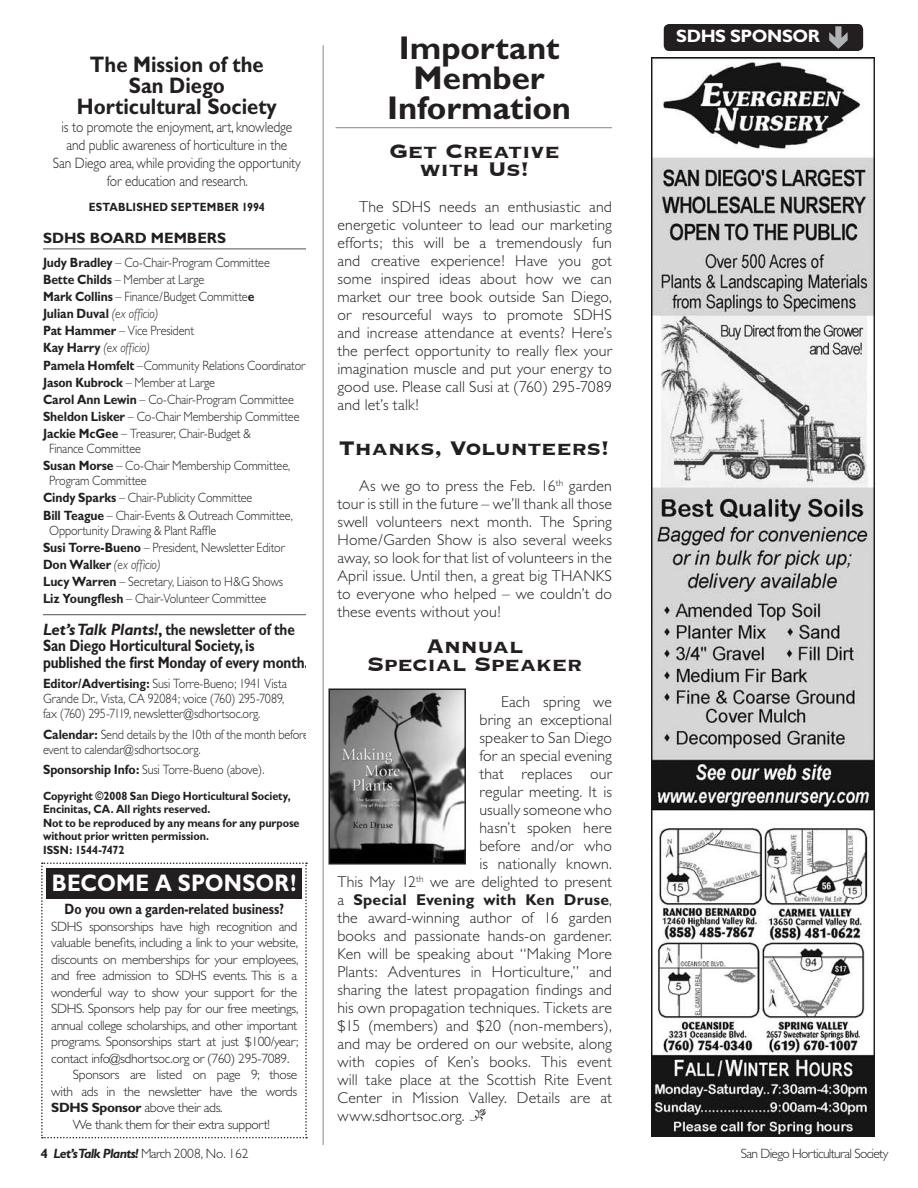
<style>
.page{position:relative;width:918px;height:1188px;background:#fff}
.page>*{position:absolute;margin:0;border:0;box-sizing:border-box;transform-origin:0 0}
.t1{font:700 33px/30px "Gill Sans";letter-spacing:-.005em;color:#231f20;text-align:center}
.t2{font:700 25.5px/18px "Copperplate";letter-spacing:-.015em;color:#231f20;text-align:center}
.t3{font:700 24px "Gill Sans";letter-spacing:.005em;color:#fff;scale:.9 1}
.t4{font:700 22.5px/21px "Gill Sans";color:#231f20;text-align:center;scale:.9 1}
.t5{font:700 18px "Gill Sans";letter-spacing:-.025em;color:#fff}
.t6{font:700 16.5px/16.5px "Gill Sans";letter-spacing:-.01em;color:#231f20}
.t7{font:300 15.75px/18px "Gill Sans";letter-spacing:.01em;color:#231f20;text-align:justify}
.t8{font:700 15.75px "Gill Sans";letter-spacing:.01em;color:#231f20}
.t9{font:300 15px/18px "Gill Sans";letter-spacing:-.01em;color:#231f20;text-align:center;scale:.9 1}
.t10{font:700 15px "Gill Sans";letter-spacing:-.005em;color:#231f20;scale:.82 1}
.t11{font:700 15px "Gill Sans";letter-spacing:-.005em;color:#231f20}
.t12{font:300 13.5px/17.1px "Gill Sans";letter-spacing:-.015em;color:#231f20;scale:.9 1}
.t13{font:300 13.5px "Gill Sans";letter-spacing:-.015em;color:#231f20}
.t14{font:italic 700 13.5px "Gill Sans";letter-spacing:-.05em;color:#231f20}
.t15{font:300 13.5px "Gill Sans";letter-spacing:-.05em;color:#231f20}
.t16{font:700 12px/13.5px "Gill Sans";letter-spacing:-.005em;color:#231f20;scale:.9 1}
.t17{font:700 12px "Gill Sans";letter-spacing:.025em;color:#231f20;scale:.9 1}
.s1{font-weight:700}
.s2{font-style:italic}
.s3{font-weight:300}
.s4{font-family:"Type Embellishments Three Plain";font-weight:400;font-size:18px}
.s5{font-style:normal}
.s6{font-weight:300;font-style:normal}
</style>
<div class="page">
<svg style="left:41px;top:862px;width:266px;height:276px"></svg>
<hr style="left:43px;top:248px;width:263px;height:1px;background:#636366">
<hr style="left:43px;top:614px;width:263px;height:1px;background:#636366">
<hr style="left:336px;top:127px;width:276px;height:1px;background:#939598">
<div style="left:664px;top:24px;width:199px;height:27px;background:#231f20;border-radius:5px"></div>
<svg style="left:829px;top:26px;width:19px;height:23px"></svg>
<img style="left:651px;top:57px;width:224px;height:1080px">
<hr style="left:323px;top:45px;width:1px;height:1100px;background:#939598">
<img style="left:331px;top:691px;width:132px;height:171px">
<div style="left:328px;top:688px;width:138px;height:177px;border:2px solid #231f20"></div>
<h3 class="t4" style="left:77px;top:54px;width:224px">The Mission of the<br>San Diego<br>Horticultural Society</h3>
<p class="t9" style="left:53px;top:118px;width:277px">is to promote the enjoyment, art, knowledge and public awareness of horticulture in the<br>San Diego area, while providing the opportunity for education and research.</p>
<p class="t16" style="left:89px;top:200px;width:25px">ESTAB</p>
<p class="t17" style="left:126px;top:200px;width:110px">LISHED SEPTEMBER</p>
<p class="t16" style="left:242px;top:200px;width:27px">1994</p>
<p class="t11" style="left:43px;top:229px;width:155px">SDHS BOARD MEMBER</p>
<p class="t11" style="left:217px;top:229px;width:11px">S</p>
<p class="t12" style="left:43px;top:254px;width:293px"><span class="s1">Judy Bradley</span> – Co-Chair-Program Committee<br><span class="s1">Bette Childs</span> – Member at Large<br><span class="s1">Mark Collins</span> – Finance/Budget Committe<span class="s1">e<br>Julian Duval</span> <span class="s2">(ex officio)<br></span><span class="s1">Pat Hammer</span> – Vice President<br><span class="s1">Kay Harry</span> <span class="s2">(ex officio)<br></span><span class="s1">Pamela Homfelt</span> –Community Relations Coordinator <span class="s1">Jason Kubrock</span> – Member at Large<br><span class="s1">Carol Ann Lewin</span> – Co-Chair-Program Committee <span class="s1">Sheldon Lisker</span> – Co-Chair Membership Committee <span class="s1">Jackie McGee</span> – Treasurer, Chair-Budget &amp;</p>
<p class="t12" style="left:43px;top:440px;width:276px;text-indent:6px">Finance Committee<br><span class="s1">Susan Morse</span> – Co-Chair Membership Committee,</p>
<p class="t12" style="left:43px;top:472px;width:279px;text-indent:6px">Program Committee<br><span class="s1">Cindy Sparks</span> – Chair-Publicity Committee<br><span class="s1">Bill Teague</span> – Chair-Events &amp; Outreach Committee,</p>
<p class="t12" style="left:43px;top:522px;width:270px;text-indent:6px">Opportunity Drawing &amp; Plant Raffle<br><span class="s1">Susi Torre-Bueno</span> – President, Newsletter Editor <span class="s1">Don Walker</span> <span class="s2">(ex officio)<br></span><span class="s1">Lucy Warren</span> – Secretary, Liaison to H&amp;G Shows <span class="s1">Liz Youngflesh</span> – Chair-Volunteer Committee</p>
<p class="t6" style="left:43px;top:621px;width:267px"><span class="s2">Let’s Talk Plants!</span>, the newsletter of the<br>San Diego Horticultural Society, is published the first Monday of every month.</p>
<p class="t12" style="left:43px;top:676px;width:273px;line-height:15px"><span class="s1">Editor/Advertising:</span> Susi Torre-Bueno; 1941 Vista<br>Grande Dr., Vista, CA 92084; voice (760) 295-7089, fax (760) 295-7119, newsletter@sdhortsoc.org.</p>
<p class="t12" style="left:43px;top:727px;width:297px;line-height:15px"><span class="s1">Calendar:</span> Send details by the 10th of the month before event to calendar@sdhortsoc.org.</p>
<p class="t12" style="left:43px;top:761px;width:248px"><span class="s1">Sponsorship I nfo:</span> Susi Torre-Bueno (above).</p>
<p class="t16" style="left:43px;top:789px;width:287px">Copyright ©2008 San Diego Horticultural Society, Encinitas, CA. All rights reserved.<br>Not to be reproduced by any means for any purpose without prior written permission.<br>I SSN: 1544-7472</p>
<h3 class="t3" style="left:52px;top:869px;width:273px">BECOME A SPONSOR!</h3>
<p class="t10" style="left:65px;top:901px;width:269px">Do you own a garden-related business?</p>
<p class="t13" style="left:51px;top:919px;width:248px">SDHS sponsorships have high recognition and</p>
<p class="t13" style="left:51px;top:935px;width:249px">valuable benefits, including a link to your website,</p>
<p class="t13" style="left:51px;top:952px;width:249px">discounts on memberships for your employees,</p>
<p class="t13" style="left:51px;top:968px;width:248px">and free admission to SDHS events. This is a</p>
<p class="t13" style="left:51px;top:985px;width:248px">wonderful way to show your support for the</p>
<p class="t13" style="left:51px;top:1001px;width:249px">SDHS. Sponsors help pay for our free meetings,</p>
<p class="t13" style="left:51px;top:1018px;width:248px">annual college scholarships, and other important</p>
<p class="t13" style="left:51px;top:1034px;width:249px">programs. Sponsorships start at just $100/year;</p>
<p class="t13" style="left:51px;top:1051px;width:240px">contact info@sdhortsoc.org or (760) 295-7089.</p>
<p class="t13" style="left:73px;top:1067px;width:226px">Sponsors are listed on page 9; those</p>
<p class="t13" style="left:51px;top:1084px;width:248px">with ads in the newsletter have the words</p>
<p class="t13" style="left:51px;top:1100px;width:173px"><span class="s1">SDHS Sponsor</span> above their ads.</p>
<p class="t13" style="left:73px;top:1117px;width:199px">We thank them for their extra support!</p>
<h1 class="t1" style="left:387px;top:33px;width:185px">I mportant<br>Member<br>I nformation</h1>
<h2 class="t2" style="left:390px;top:141px;width:172px">Get Creative with Us!</h2>
<p class="t7" style="left:338px;top:198px;width:276px;text-indent:22px">The SDHS needs an enthusiastic and energetic volunteer to lead our marketing efforts; this will be a tremendously fun and creative experience! Have you got some inspired ideas about how we can market our tree book outside San Diego, or resourceful ways to promote SDHS and increase attendance at events? Here’s the perfect opportunity to really flex your imagination muscle and put your energy to good use. Please call Susi at (760) 295-7089 and let’s talk!</p>
<h2 class="t2" style="left:339px;top:438px;width:272px">Thanks, Volunteers!</h2>
<p class="t7" style="left:337px;top:477px;width:276px;text-indent:22px">As we go to press the Feb. 16<sup>th</sup> garden tour is still in the future – we’ll thank all those swell volunteers next month. The Spring Home/Garden Show is also several weeks away, so look for that list of volunteers in the April issue. Until then, a great big THANKS to everyone who helped – we couldn’t do these events without you!</p>
<h2 class="t2" style="left:367px;top:636px;width:217px">Annual<br>Special Speaker</h2>
<p class="t7" style="left:501px;top:693px;width:112px">Each spring we</p>
<p class="t7" style="left:479px;top:711px;width:134px">bring an exceptional</p>
<p class="t7" style="left:479px;top:729px;width:134px">speaker to San Diego</p>
<p class="t7" style="left:479px;top:747px;width:134px">for an special evening</p>
<p class="t7" style="left:479px;top:765px;width:134px">that replaces our</p>
<p class="t7" style="left:479px;top:783px;width:134px">regular meeting. It is</p>
<p class="t7" style="left:479px;top:801px;width:134px">usually someone who</p>
<p class="t7" style="left:479px;top:819px;width:134px">hasn’t spoken here</p>
<p class="t7" style="left:479px;top:837px;width:134px">before and/or who</p>
<p class="t7" style="left:479px;top:855px;width:134px">is nationally known.</p>
<p class="t7" style="left:338px;top:873px;width:276px">This May 12<sup>th</sup> we are delighted to present</p>
<p class="t8" style="left:338px;top:891px;width:276px"><span class="s3">a</span> Special Evening with Ken Druse<span class="s3">,</span></p>
<p class="t7" style="left:337px;top:909px;width:276px">the award-winning author of 16 garden</p>
<p class="t7" style="left:337px;top:927px;width:276px">books and passionate hands-on gardener.</p>
<p class="t7" style="left:337px;top:945px;width:276px">Ken will be speaking about “Making More</p>
<p class="t7" style="left:337px;top:963px;width:276px">Plants: Adventures in Horticulture,” and</p>
<p class="t7" style="left:337px;top:981px;width:276px">sharing the latest propagation findings and</p>
<p class="t7" style="left:337px;top:999px;width:276px">his own propagation techniques. Tickets are</p>
<p class="t7" style="left:337px;top:1017px;width:276px">$15 (members) and $20 (non-members),</p>
<p class="t7" style="left:337px;top:1035px;width:276px">and may be ordered on our website, along</p>
<p class="t7" style="left:337px;top:1053px;width:276px">with copies of Ken’s books. This event</p>
<p class="t7" style="left:337px;top:1071px;width:276px">will take place at the Scottish Rite Event</p>
<p class="t7" style="left:337px;top:1089px;width:276px">Center in Mission Valley. Details are at</p>
<p class="t7" style="left:337px;top:1107px;width:151px">www.sdhortsoc.org. <span class="s4">G</span></p>
<p class="t5" style="left:676px;top:25px;width:144px">SDHS SPONSOR</p>
<p class="t14" style="left:40px;top:1145px;width:210px"><span class="s5">4</span> Let’s Talk Plants! <span class="s6">March 2008, No. 162</span></p>
<p class="t15" style="left:741px;top:1146px;width:149px">San Diego Horticultural Society</p>
</div>
